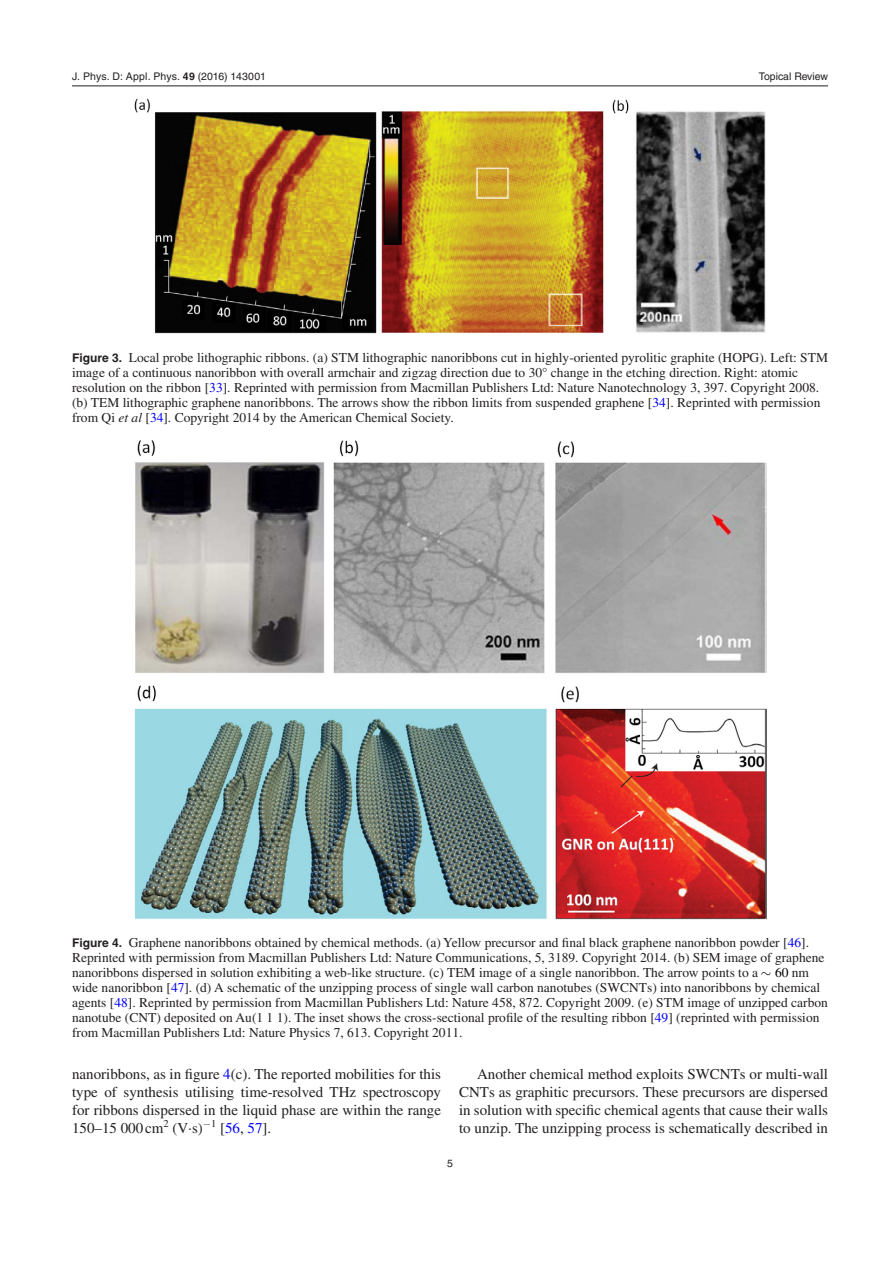
<style>
.page{position:relative;width:893px;height:1263px;background:#fff}
.page>*{position:absolute;margin:0;border:0;box-sizing:border-box;transform-origin:0 0}
.t1{font:15px/18px "Times LT Std";color:#231f20;text-align:justify}
.t2{font:13.5px/15px "Times LT Std";color:#231f20}
.t3{font:10.5px "Helvetica LT Std";color:#231f20}
.s1{font-family:"Helvetica";font-weight:700}
.s2{font-family:"Helvetica"}
.s3{font-family:"Helvetica LT Std";font-weight:700;font-size:12px}
.s4{font-family:"STIX General"}
.s5{color:#00f}
.s6{font-style:italic}
.s7{color:#000}
</style>
<div class="page">
<hr style="left:72px;top:86px;width:756px;height:1px;background:#231f20">
<img style="left:134px;top:98px;width:632px;height:236px">
<img style="left:134px;top:440px;width:632px;height:480px">
<p class="t3" style="left:72px;top:70px;width:195px">J. Phys. D: Appl. Phys. <span class="s1">49</span> (<span class="s2">2016</span>) 143001</p>
<p class="t3" style="left:759px;top:70px;width:71px">Topical Review</p>
<p class="t2" style="left:72px;top:350px;width:757px"><span class="s3">Figure 3.</span> Local probe lithographic ribbons. (a) STM lithographic nanoribbons cut in highly-oriented pyrolitic graphite (HOPG). Left: STM image of a continuous nanoribbon with overall armchair and zigzag direction due to 30<span class="s4">°</span> change in the etching direction. Right: atomic resolution on the ribbon [<span class="s5">33</span>]. Reprinted with permission from Macmillan Publishers Ltd: Nature Nanotechnology 3, 397. Copyright 2008. (b) TEM lithographic graphene nanoribbons. The arrows show the ribbon limits from suspended graphene [<span class="s5">34</span>]. Reprinted with permission from Qi <span class="s6">et al</span> [<span class="s5">34</span>]. Copyright 2014 by the American Chemical Society.</p>
<p class="t2" style="left:72px;top:935px;width:757px"><span class="s3">Figure 4.</span> Graphene nanoribbons obtained by chemical methods. (a) Yellow precursor and final black graphene nanoribbon powder [<span class="s5">46</span>].<br>Reprinted with permission from Macmillan Publishers Ltd: Nature Communications, 5, 3189. Copyright 2014. (b) SEM image of graphene nanoribbons dispersed in solution exhibiting a web-like structure. (c) TEM image of a single nanoribbon. The arrow points to a <span class="s7">∼ 60</span> nm wide nanoribbon [<span class="s5">47</span>]. (d) A schematic of the unzipping process of single wall carbon nanotubes (SWCNTs) into nanoribbons by chemical agents [<span class="s5">48</span>]. Reprinted by permission from Macmillan Publishers Ltd: Nature 458, 872. Copyright 2009. (e) STM image of unzipped carbon nanotube (CNT) deposited on Au(1 1 1). The inset shows the cross-sectional profile of the resulting ribbon [<span class="s5">49</span>] (reprinted with permission from Macmillan Publishers Ltd: Nature Physics 7, 613. Copyright 2011.</p>
<p class="t1" style="left:72px;top:1064px;width:371px">nanoribbons, as in figure <span class="s5">4</span>(c). The reported mobilities for this type of synthesis utilising time-resolved THz spectroscopy for ribbons dispersed in the liquid phase are within the range 150<span class="s4">–</span>15 000cm<sup>2</sup> (V<span class="s4">·</span>s)−<sup>1</sup> [<span class="s5">56</span>, <span class="s5">57</span>].</p>
<p class="t1" style="left:459px;top:1064px;width:371px;text-indent:18px">Another chemical method exploits SWCNTs or multi-wall CNTs as graphitic precursors. These precursors are dispersed in solution with specific chemical agents that cause their walls to unzip. The unzipping process is schematically described in</p>
<p class="t3" style="left:447px;top:1157px;width:7px">5</p>
</div>
